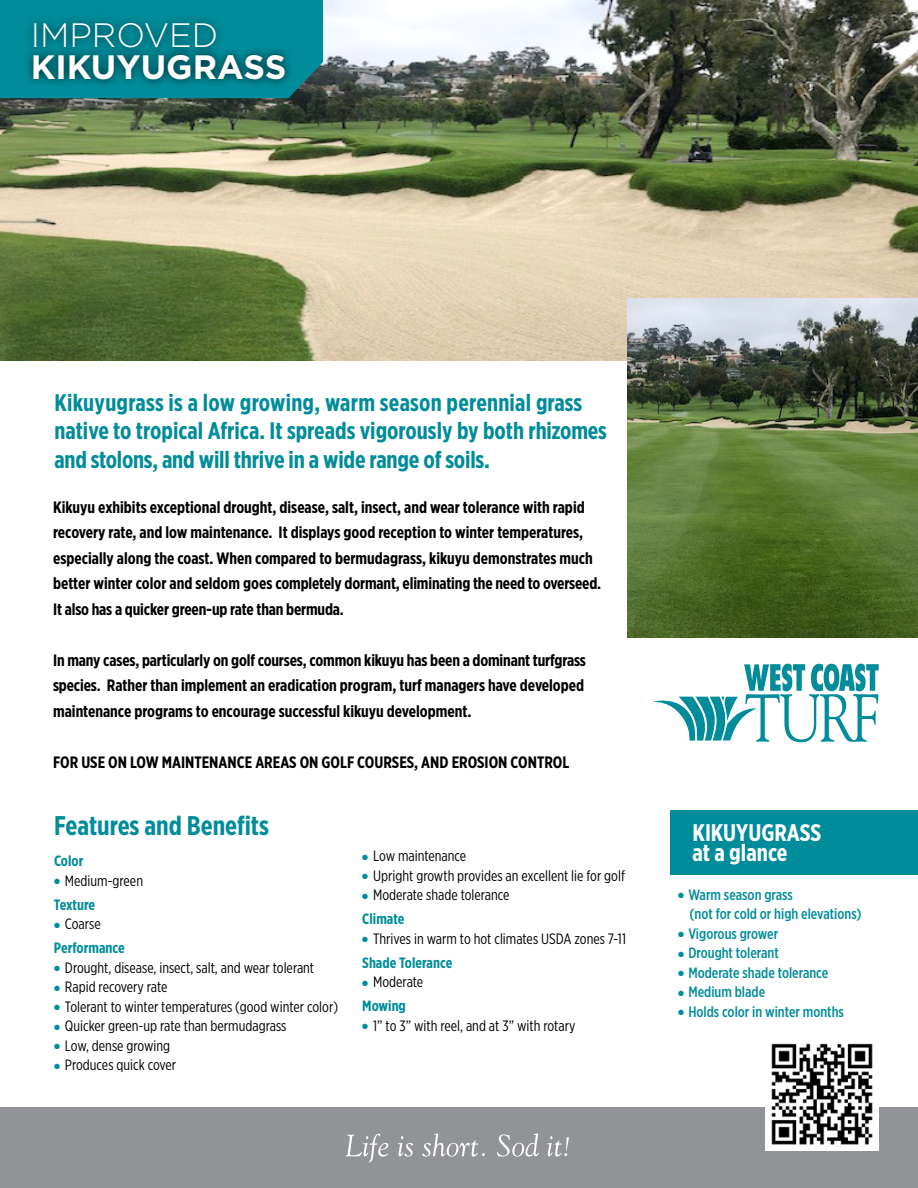
<style>
.page{position:relative;width:918px;height:1188px;background:#fff}
.page>*{position:absolute;margin:0;border:0;box-sizing:border-box;transform-origin:0 0}
.t1{font:700 33.75px "Gotham";color:#fff}
.t2{font:300 33.75px "Gotham";color:#fff}
.t3{font:700 27px "Gotham X Narrow";color:#008c9a}
.t4{font:700 24px/28.8px "Gotham X Narrow";color:#008c9a}
.t5{font:700 24px/19.5px "Gotham X Narrow";color:#fff}
.t6{font:700 16.5px/25.5px "Gotham X Narrow";color:#000}
.t7{font:15px/24px "Gotham X Narrow";color:#000}
.t8{font:500 15px/19.5px "Gotham X Narrow";color:#008c9a}
.t9{font:700 15px/24px "Gotham X Narrow";color:#008c9a}
.s1{color:#008c9a}
.s2{font-weight:700;color:#008c9a}
.s3{font-weight:400;color:#000}
</style>
<div class="page">
<div style="left:671px;top:810px;width:247px;height:65px;background:#008c9a"></div>
<div style="left:0;top:1107px;width:918px;height:81px;background:#919396"></div>
<svg style="left:345px;top:1134px;width:43px;height:29px"></svg>
<svg style="left:398px;top:1136px;width:15px;height:21px"></svg>
<svg style="left:422px;top:1133px;width:63px;height:24px"></svg>
<svg style="left:497px;top:1133px;width:42px;height:24px"></svg>
<svg style="left:547px;top:1136px;width:22px;height:21px"></svg>
<img style="left:766px;top:1043px;width:113px;height:108px">
<img style="left:0;top:0;width:918px;height:361px">
<img style="left:627px;top:298px;width:291px;height:339px">
<div style="left:0;top:0;width:323px;height:98px;background:#008c9a"></div>
<div style="left:25px;top:14px;width:269px;height:74px;background:#000;opacity:.75"></div>
<svg style="left:653px;top:664px;width:226px;height:78px"></svg>
<h1 class="t2" style="left:31px;top:14px;width:189px">IMPROVED</h1>
<h1 class="t1" style="left:31px;top:45px;width:257px">KIKUYUGRASS</h1>
<h3 class="t4" style="left:54px;top:388px;width:554px">Kikuyugrass is a low growing, warm season perennial grass native to tropical Africa. It spreads vigorously by both rhizomes and stolons, and will thrive in a wide range of soils.</h3>
<p class="t6" style="left:53px;top:494px;width:550px">Kikuyu exhibits exceptional drought, disease, salt, insect, and wear tolerance with rapid recovery rate, and low maintenance. It displays good reception to winter temperatures, especially along the coast. When compared to bermudagrass, kikuyu demonstrates much better winter color and seldom goes completely dormant, eliminating the need to overseed.<br>It also has a quicker green-up rate than bermuda.</p>
<p class="t6" style="left:53px;top:647px;width:534px;text-align:justify">In many cases, particularly on golf courses, common kikuyu has been a dominant turfgrass species. Rather than implement an eradication program, turf managers have developed maintenance programs to encourage successful kikuyu development.</p>
<p class="t6" style="left:53px;top:749px;width:518px">FOR USE ON LOW MAINTENANCE AREAS ON GOLF COURSES, AND EROSION CONTROL</p>
<h2 class="t3" style="left:54px;top:809px;width:217px">Features and Benefits</h2>
<p class="t9" style="left:54px;top:849px;width:31px">Color</p>
<p class="t7" style="left:54px;top:868px;width:91px"><span class="s1">●</span> Medium-green<br><span class="s2">Texture</span></p>
<p class="t9" style="left:54px;top:912px;width:72px">● <span class="s3">Coarse<br></span>Performance</p>
<p class="t7" style="left:54px;top:955px;width:262px"><span class="s1">●</span> Drought, disease, insect, salt, and wear tolerant</p>
<p class="t7" style="left:54px;top:975px;width:115px"><span class="s1">●</span> Rapid recovery rate</p>
<p class="t7" style="left:54px;top:994px;width:286px"><span class="s1">●</span> Tolerant to winter temperatures (good winter color)</p>
<p class="t7" style="left:54px;top:1014px;width:234px"><span class="s1">●</span> Quicker green-up rate than bermudagrass</p>
<p class="t7" style="left:54px;top:1033px;width:118px"><span class="s1">●</span> Low, dense growing</p>
<p class="t7" style="left:54px;top:1053px;width:124px"><span class="s1">●</span> Produces quick cover</p>
<p class="t7" style="left:362px;top:844px;width:105px"><span class="s1">●</span> Low maintenance</p>
<p class="t7" style="left:362px;top:863px;width:264px"><span class="s1">●</span> Upright growth provides an excellent lie for golf</p>
<p class="t7" style="left:362px;top:883px;width:149px"><span class="s1">●</span> Moderate shade tolerance<br><span class="s2">Climate</span></p>
<p class="t7" style="left:362px;top:926px;width:265px"><span class="s1">●</span> Thrives in warm to hot climates USDA zones 7-11<br><span class="s2">Shade Tolerance</span></p>
<p class="t7" style="left:362px;top:970px;width:62px"><span class="s1">●</span> Moderate<br><span class="s2">Mowing</span></p>
<p class="t7" style="left:362px;top:1013px;width:215px"><span class="s1">●</span> 1” to 3” with reel, and at 3” with rotary</p>
<h3 class="t5" style="left:692px;top:823px;width:130px">KIKUYUGRASS at a glance</h3>
<p class="t8" style="left:690px;top:884px;width:174px;text-indent:-11px">● Warm season grass<br>(not for cold or high elevations)</p>
<p class="t8" style="left:678px;top:923px;width:102px">● Vigorous grower</p>
<p class="t8" style="left:678px;top:943px;width:102px">● Drought tolerant</p>
<p class="t8" style="left:678px;top:962px;width:152px">● Moderate shade tolerance</p>
<p class="t8" style="left:678px;top:982px;width:89px">● Medium blade</p>
<p class="t8" style="left:678px;top:1001px;width:167px">● Holds color in winter months</p>
</div>
